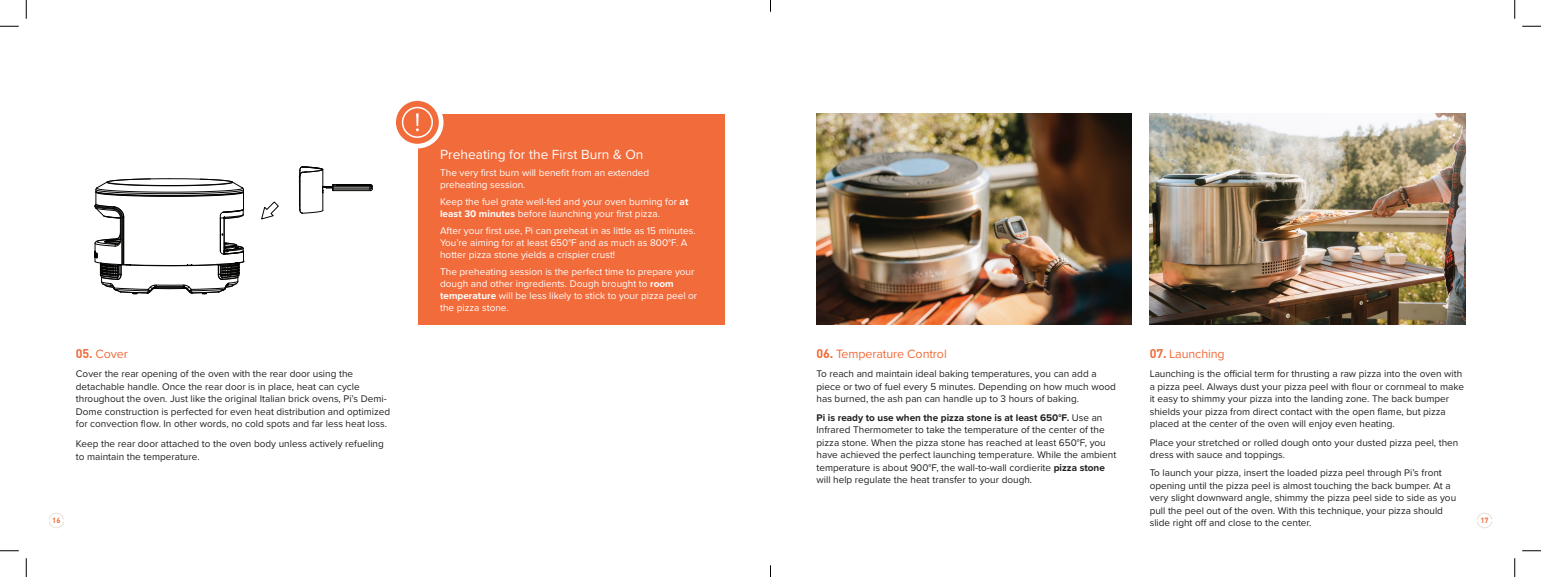
<style>
.page{position:relative;width:1541px;height:577px;background:#fff}
.page>*{position:absolute;margin:0;border:0;box-sizing:border-box;transform-origin:0 0}
.t1{font:13.75px "Proxima Nova";color:#fff}
.t2{font:12.5px "Proxima Nova";letter-spacing:-.01em;color:#f26b3a}
.t3{font:10px/12.5px "Proxima Nova";color:#1e2120}
.t4{font:10px/11.9px "Proxima Nova";color:#fff}
.t5{font:700 7.5px "DINOT";color:#f26b3a}
.s1{font-weight:700}
.s2{font-family:"DINOT";font-weight:700}
</style>
<div class="page">
<svg style="left:1477px;top:513px;width:15px;height:15px"></svg>
<svg style="left:49px;top:513px;width:15px;height:15px"></svg>
<img style="left:1149px;top:114px;width:316px;height:210px">
<img style="left:816px;top:114px;width:316px;height:210px">
<hr style="left:333px;top:190px;width:37px;height:1px;background:#040503">
<hr style="left:333px;top:186px;width:37px;height:1px;background:#040503">
<hr style="left:333px;top:188px;width:37px;height:1px;background:#040503">
<hr style="left:333px;top:189px;width:37px;height:1px;background:#040503">
<hr style="left:338px;top:185px;width:30px;height:1px;background:#040503">
<svg style="left:299px;top:166px;width:40px;height:48px"></svg>
<svg style="left:368px;top:184px;width:5px;height:7px"></svg>
<svg style="left:95px;top:178px;width:150px;height:116px"></svg>
<svg style="left:261px;top:201px;width:18px;height:19px"></svg>
<div style="left:418px;top:114px;width:306px;height:210px;background:#f26b3a"></div>
<svg style="left:394px;top:99px;width:47px;height:47px"></svg>
<div style="left:391px;top:96px;width:52px;height:52px;border:5px solid #fff;border-radius:50%"></div>
<svg style="left:402px;top:107px;width:31px;height:31px"></svg>
<svg style="left:0;top:25px;width:19px;height:2px"></svg>
<svg style="left:1522px;top:25px;width:19px;height:2px"></svg>
<svg style="left:0;top:550px;width:19px;height:1px"></svg>
<svg style="left:1522px;top:550px;width:19px;height:1px"></svg>
<svg style="left:25px;top:0;width:2px;height:19px"></svg>
<svg style="left:25px;top:558px;width:2px;height:19px"></svg>
<svg style="left:1514px;top:0;width:1px;height:19px"></svg>
<svg style="left:1514px;top:558px;width:1px;height:19px"></svg>
<h1 class="t1" style="left:440px;top:144px;width:205px">Preheating for the First Burn &amp; On</h1>
<p class="t4" style="left:440px;top:166px;width:210px">The very first burn will benefit from an extended preheating session.</p>
<p class="t4" style="left:440px;top:195px;width:250px">Keep the fuel grate well-fed and your oven burning for <span class="s1">at least 30 minutes</span> before launching your first pizza.</p>
<p class="t4" style="left:440px;top:225px;width:257px">After your first use, Pi can preheat in as little as 15 minutes.<br>You’re aiming for at least 650°F and as much as 800°F. A hotter pizza stone yields a crispier crust!</p>
<p class="t4" style="left:440px;top:266px;width:259px">The preheating session is the perfect time to prepare your dough and other ingredients. Dough brought to <span class="s1">room temperature</span> will be less likely to stick to your pizza peel or the pizza stone.</p>
<p class="t2" style="left:76px;top:344px;width:53px"><span class="s2">05.</span> Cover</p>
<p class="t3" style="left:76px;top:367px;width:316px">Cover the rear opening of the oven with the rear door using the detachable handle. Once the rear door is in place, heat can cycle throughout the oven. Just like the original Italian brick ovens, Pi’s Demi-Dome construction is perfected for even heat distribution and optimized for convection flow. In other words, no cold spots and far less heat loss.</p>
<p class="t3" style="left:76px;top:437px;width:309px">Keep the rear door attached to the oven body unless actively refueling to maintain the temperature.</p>
<p class="t2" style="left:816px;top:344px;width:132px"><span class="s2">06.</span> Temperature Control</p>
<p class="t3" style="left:816px;top:367px;width:301px">To reach and maintain ideal baking temperatures, you can add a piece or two of fuel every 5 minutes. Depending on how much wood has burned, the ash pan can handle up to 3 hours of baking.</p>
<p class="t3" style="left:816px;top:411px;width:301px"><span class="s1">Pi is ready to use when the pizza stone is at least 650°F.</span> Use an Infrared Thermometer to take the temperature of the center of the pizza stone. When the pizza stone has reached at least 650°F, you have achieved the perfect launching temperature. While the ambient temperature is about 900°F, the wall-to-wall cordierite <span class="s1">pizza stone </span>will help regulate the heat transfer to your dough.</p>
<p class="t2" style="left:1149px;top:344px;width:77px"><span class="s2">07.</span> Launching</p>
<p class="t3" style="left:1149px;top:367px;width:316px">Launching is the official term for thrusting a raw pizza into the oven with a pizza peel. Always dust your pizza peel with flour or cornmeal to make it easy to shimmy your pizza into the landing zone. The back bumper shields your pizza from direct contact with the open flame, but pizza placed at the center of the oven will enjoy even heating.</p>
<p class="t3" style="left:1149px;top:436px;width:310px">Place your stretched or rolled dough onto your dusted pizza peel, then dress with sauce and toppings.</p>
<p class="t3" style="left:1149px;top:466px;width:308px">To launch your pizza, insert the loaded pizza peel through Pi’s front opening until the pizza peel is almost touching the back bumper. At a very slight downward angle, shimmy the pizza peel side to side as you pull the peel out of the oven. With this technique, your pizza should slide right off and close to the center.</p>
<p class="t5" style="left:52px;top:514px;width:10px">16</p>
<p class="t5" style="left:1480px;top:514px;width:10px">17</p>
</div>
